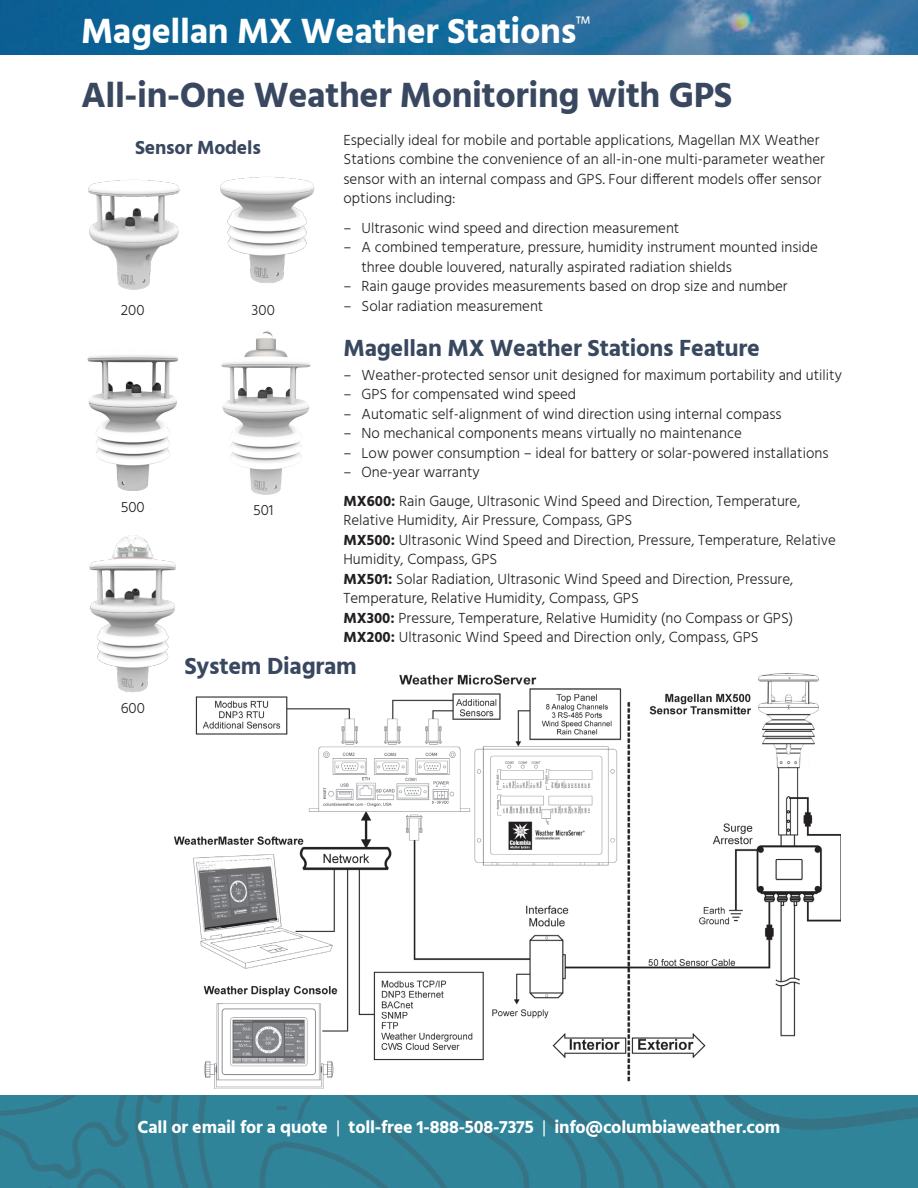
<style>
.page{position:relative;width:918px;height:1188px;background:#fff}
.page>*{position:absolute;margin:0;border:0;box-sizing:border-box;transform-origin:0 0}
.Headline{font:700 36px "Hind";letter-spacing:-.01em;color:#394860}
.Subhead{font:700 36px "Hind";letter-spacing:-.01em;color:#fff}
.Subhead-2{font:700 24px "Hind";letter-spacing:-.01em;color:#38485f}
.Subhead_1{font:700 24px "Hind";letter-spacing:-.01em;color:#394860}
.Subhead_1-2{font:700 19.5px "Hind";letter-spacing:-.01em;color:#394860}
.Subhead_1-3{font:700 18px "Hind";letter-spacing:-.01em;color:#fff}
.Body_text{font:300 15px/19.5px "Hind";color:#231f20}
.s1{font-weight:700}
.s2{font-weight:400}
</style>
<div class="page">
<img style="left:0;top:0;width:918px;height:55px">
<img style="left:0;top:1095px;width:918px;height:93px">
<img style="left:174px;top:674px;width:667px;height:414px">
<img style="left:88px;top:179px;width:92px;height:111px">
<img style="left:220px;top:177px;width:95px;height:107px">
<img style="left:89px;top:535px;width:101px;height:166px">
<img style="left:87px;top:355px;width:91px;height:136px">
<img style="left:221px;top:331px;width:90px;height:164px">
<p class="Subhead" style="left:81px;top:10px;width:511px">Magellan MX Weather Stations<sup>™</sup></p>
<p class="Headline" style="left:81px;top:74px;width:653px">All-in-One Weather Monitoring with GPS</p>
<p class="Body_text" style="left:344px;top:131px;width:483px">Especially ideal for mobile and portable applications, Magellan MX Weather Stations combine the convenience of an all-in-one multi-parameter weather sensor with an internal compass and GPS. Four different models offer sensor options including:</p>
<p class="Body_text" style="left:344px;top:219px;width:337px">– Ultrasonic wind speed and direction measurement</p>
<p class="Body_text" style="left:362px;top:238px;width:458px;text-indent:-18px">– A combined temperature, pressure, humidity instrument mounted inside three double louvered, naturally aspirated radiation shields</p>
<p class="Body_text" style="left:344px;top:277px;width:446px">– Rain gauge provides measurements based on drop size and number</p>
<p class="Body_text" style="left:344px;top:297px;width:201px">– Solar radiation measurement</p>
<p class="Subhead-2" style="left:344px;top:333px;width:418px">Magellan MX Weather Stations Feature</p>
<p class="Body_text" style="left:344px;top:366px;width:500px">– Weather-protected sensor unit designed for maximum portability and utility</p>
<p class="Body_text" style="left:344px;top:385px;width:234px">– GPS for compensated wind speed</p>
<p class="Body_text" style="left:344px;top:405px;width:440px">– Automatic self-alignment of wind direction using internal compass</p>
<p class="Body_text" style="left:344px;top:424px;width:400px">– No mechanical components means virtually no maintenance</p>
<p class="Body_text" style="left:344px;top:444px;width:486px">– Low power consumption – ideal for battery or solar-powered installations</p>
<p class="Body_text" style="left:344px;top:463px;width:138px">– One-year warranty</p>
<p class="Body_text" style="left:344px;top:492px;width:459px"><span class="s1">MX600:</span> Rain Gauge, Ultrasonic Wind Speed and Direction, Temperature,<br>Relative Humidity, Air Pressure, Compass, GPS</p>
<p class="Body_text" style="left:344px;top:531px;width:494px"><span class="s1">MX500:</span> Ultrasonic Wind Speed and Direction, Pressure, Temperature, Relative<br>Humidity, Compass, GPS</p>
<p class="Body_text" style="left:344px;top:570px;width:451px"><span class="s1">MX501:</span> Solar Radiation, Ultrasonic Wind Speed and Direction, Pressure,<br>Temperature, Relative Humidity, Compass, GPS</p>
<p class="Body_text" style="left:344px;top:609px;width:452px"><span class="s1">MX300:</span> Pressure, Temperature, Relative Humidity (no Compass or GPS)</p>
<p class="Body_text" style="left:344px;top:628px;width:417px"><span class="s1">MX200:</span> Ultrasonic Wind Speed and Direction only, Compass, GPS</p>
<p class="Subhead_1" style="left:184px;top:652px;width:174px">System Diagram</p>
<p class="Subhead_1-2" style="left:135px;top:136px;width:127px">Sensor Models</p>
<p class="Body_text" style="left:121px;top:301px;width:25px">200</p>
<p class="Body_text" style="left:252px;top:301px;width:25px">300</p>
<p class="Body_text" style="left:121px;top:498px;width:25px">500</p>
<p class="Body_text" style="left:253px;top:501px;width:22px">501</p>
<p class="Body_text" style="left:121px;top:699px;width:26px">600</p>
<p class="Subhead_1-3" style="left:138px;top:1116px;width:644px">Call or email for a quote <span class="s2">|</span> toll-free 1-888-508-7375 <span class="s2">|</span> info@columbiaweather.com</p>
</div>
